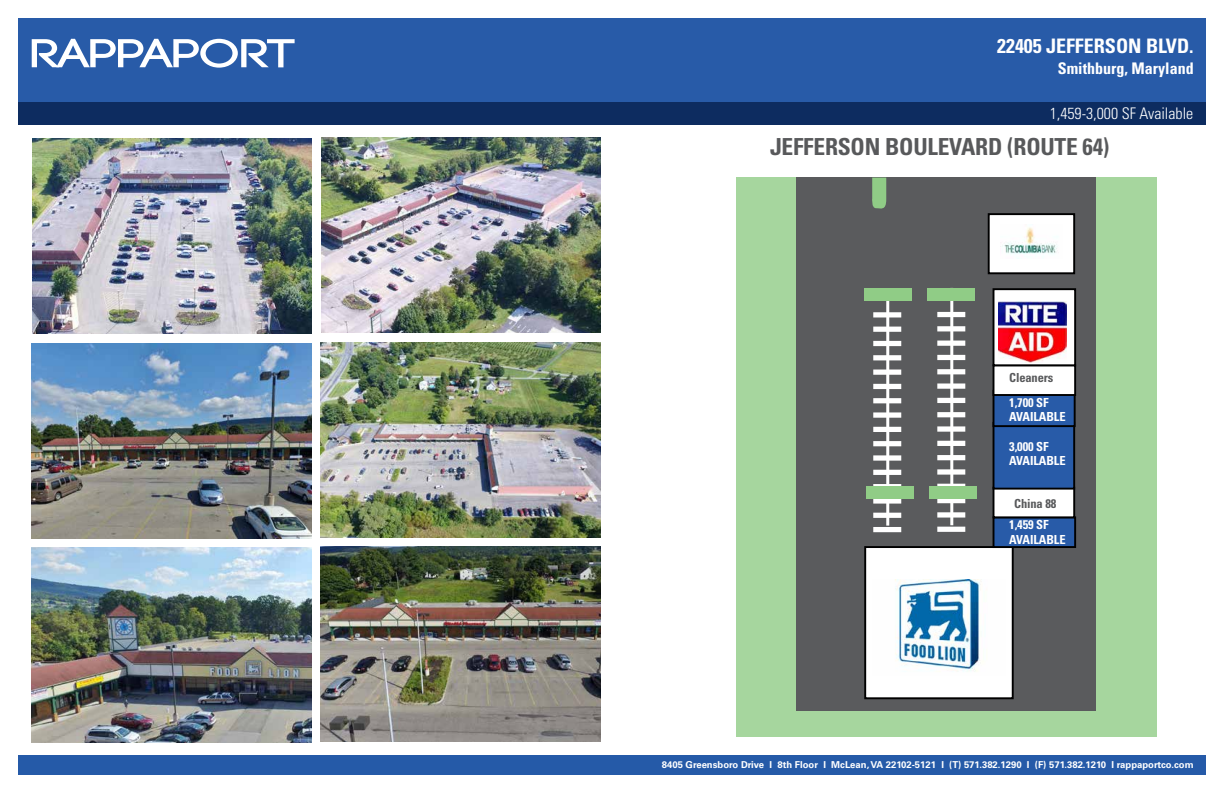
<style>
.page{position:relative;width:1224px;height:792px;background:#fff}
.page>*{position:absolute;margin:0;border:0;box-sizing:border-box;transform-origin:0 0}
.t1{font:700 condensed 23.5px "Univers LT Std";letter-spacing:-.01em;color:#58595b}
.t2{font:700 condensed 20px "Univers LT Std";color:#fff}
.t3{font:300 condensed 16px "Univers LT Std";color:#fff}
.t4{font:700 condensed 16px "Univers LT Std";color:#fff}
.t5{font:700 condensed 12.5px/14.4px "Univers LT Std";letter-spacing:-.01em;color:#fff}
.t6{font:700 condensed 12.5px "Univers LT Std";letter-spacing:-.01em;color:#58595b}
.t7{font:700 9.5px "Univers LT Std";color:#fff}
</style>
<div class="page">
<div style="left:737px;top:178px;width:420px;height:559px;background:#a6d69e"></div>
<div style="left:796px;top:178px;width:300px;height:533px;background:#5a5b5d"></div>
<div style="left:18px;top:18px;width:1188px;height:93px;background:#285ba8"></div>
<div style="left:18px;top:102px;width:1188px;height:23px;background:#0d2c60"></div>
<svg style="left:32px;top:39px;width:263px;height:29px"></svg>
<div style="left:18px;top:755px;width:1188px;height:20px;background:#255aa8"></div>
<img style="left:32px;top:138px;width:280px;height:196px">
<img style="left:32px;top:343px;width:279px;height:196px">
<img style="left:32px;top:547px;width:279px;height:195px">
<div style="left:864px;top:546px;width:150px;height:153px;background:#fff;border:2px solid #000"></div>
<div style="left:993px;top:516px;width:83px;height:32px;background:#285ba8;border:2px solid #000"></div>
<div style="left:993px;top:487px;width:82px;height:31px;background:#fff;border:2px solid #000"></div>
<div style="left:993px;top:422px;width:82px;height:68px;background:#285ba8;border:2px solid #000"></div>
<div style="left:993px;top:390px;width:83px;height:37px;background:#285ba8;border:2px solid #000"></div>
<div style="left:993px;top:364px;width:83px;height:32px;background:#fff;border:2px solid #000"></div>
<div style="left:993px;top:288px;width:83px;height:78px;background:#fff;border:2px solid #000"></div>
<div style="left:988px;top:213px;width:87px;height:61px;background:#fff;border:2px solid #000"></div>
<img style="left:1002px;top:227px;width:55px;height:27px">
<img style="left:998px;top:301px;width:69px;height:62px">
<img style="left:895px;top:580px;width:86px;height:92px">
<img style="left:321px;top:137px;width:280px;height:196px">
<img style="left:321px;top:342px;width:279px;height:196px">
<img style="left:321px;top:546px;width:279px;height:195px">
<hr style="left:886px;top:288px;width:3px;height:238px;background:#fff">
<div style="left:864px;top:288px;width:47px;height:12px;background:#90cc86"></div>
<hr style="left:950px;top:288px;width:3px;height:237px;background:#fff">
<div style="left:928px;top:288px;width:47px;height:12px;background:#90cc86"></div>
<div style="left:873px;top:312px;width:28px;height:5px;background:#fff"></div>
<div style="left:873px;top:327px;width:28px;height:5px;background:#fff"></div>
<div style="left:873px;top:341px;width:28px;height:5px;background:#fff"></div>
<div style="left:873px;top:355px;width:28px;height:5px;background:#fff"></div>
<div style="left:873px;top:370px;width:28px;height:5px;background:#fff"></div>
<div style="left:873px;top:384px;width:28px;height:5px;background:#fff"></div>
<div style="left:873px;top:398px;width:28px;height:5px;background:#fff"></div>
<div style="left:873px;top:412px;width:28px;height:6px;background:#fff"></div>
<div style="left:873px;top:427px;width:28px;height:5px;background:#fff"></div>
<div style="left:873px;top:441px;width:28px;height:5px;background:#fff"></div>
<div style="left:873px;top:455px;width:28px;height:6px;background:#fff"></div>
<div style="left:873px;top:470px;width:28px;height:5px;background:#fff"></div>
<svg style="left:873px;top:484px;width:28px;height:3px"></svg>
<div style="left:873px;top:498px;width:28px;height:6px;background:#fff"></div>
<div style="left:873px;top:513px;width:28px;height:5px;background:#fff"></div>
<div style="left:873px;top:527px;width:28px;height:5px;background:#fff"></div>
<div style="left:937px;top:312px;width:28px;height:5px;background:#fff"></div>
<div style="left:937px;top:326px;width:28px;height:5px;background:#fff"></div>
<div style="left:937px;top:341px;width:28px;height:5px;background:#fff"></div>
<div style="left:937px;top:355px;width:28px;height:5px;background:#fff"></div>
<div style="left:937px;top:369px;width:28px;height:5px;background:#fff"></div>
<div style="left:937px;top:383px;width:28px;height:6px;background:#fff"></div>
<div style="left:937px;top:398px;width:28px;height:5px;background:#fff"></div>
<div style="left:937px;top:412px;width:28px;height:5px;background:#fff"></div>
<div style="left:937px;top:426px;width:28px;height:6px;background:#fff"></div>
<div style="left:937px;top:441px;width:28px;height:5px;background:#fff"></div>
<div style="left:937px;top:455px;width:28px;height:5px;background:#fff"></div>
<div style="left:937px;top:469px;width:28px;height:6px;background:#fff"></div>
<svg style="left:937px;top:484px;width:28px;height:3px"></svg>
<div style="left:937px;top:498px;width:28px;height:5px;background:#fff"></div>
<div style="left:937px;top:512px;width:28px;height:6px;background:#fff"></div>
<div style="left:937px;top:527px;width:28px;height:5px;background:#fff"></div>
<div style="left:866px;top:487px;width:47px;height:12px;background:#90cc86"></div>
<div style="left:930px;top:487px;width:47px;height:12px;background:#90cc86"></div>
<svg style="left:872px;top:178px;width:14px;height:31px"></svg>
<h2 class="t2" style="left:997px;top:34px;width:198px">22405 JEFFERSON BLVD.</h2>
<h3 class="t4" style="left:1058px;top:59px;width:137px">Smithburg, Maryland</h3>
<h3 class="t3" style="left:1050px;top:104px;width:145px">1,459-3,000 SF Available</h3>
<h1 class="t1" style="left:770px;top:133px;width:341px">JEFFERSON BOULEVARD (ROUTE 64)</h1>
<h3 class="t6" style="left:1009px;top:370px;width:46px">Cleaners</h3>
<h3 class="t5" style="left:1009px;top:395px;width:58px">1,700 SF<br>AVAILABLE</h3>
<h3 class="t5" style="left:1009px;top:439px;width:58px">3,000 SF<br>AVAILABLE</h3>
<h3 class="t6" style="left:1014px;top:496px;width:44px">China 88</h3>
<h3 class="t5" style="left:1009px;top:518px;width:58px">1,459 SF<br>AVAILABLE</h3>
<p class="t7" style="left:662px;top:760px;width:533px">8405 Greensboro Drive I 8th Floor I McLean, VA 22102-5121 I (T) 571.382.1290 I (F) 571.382.1210 I rappaportco.com</p>
</div>
